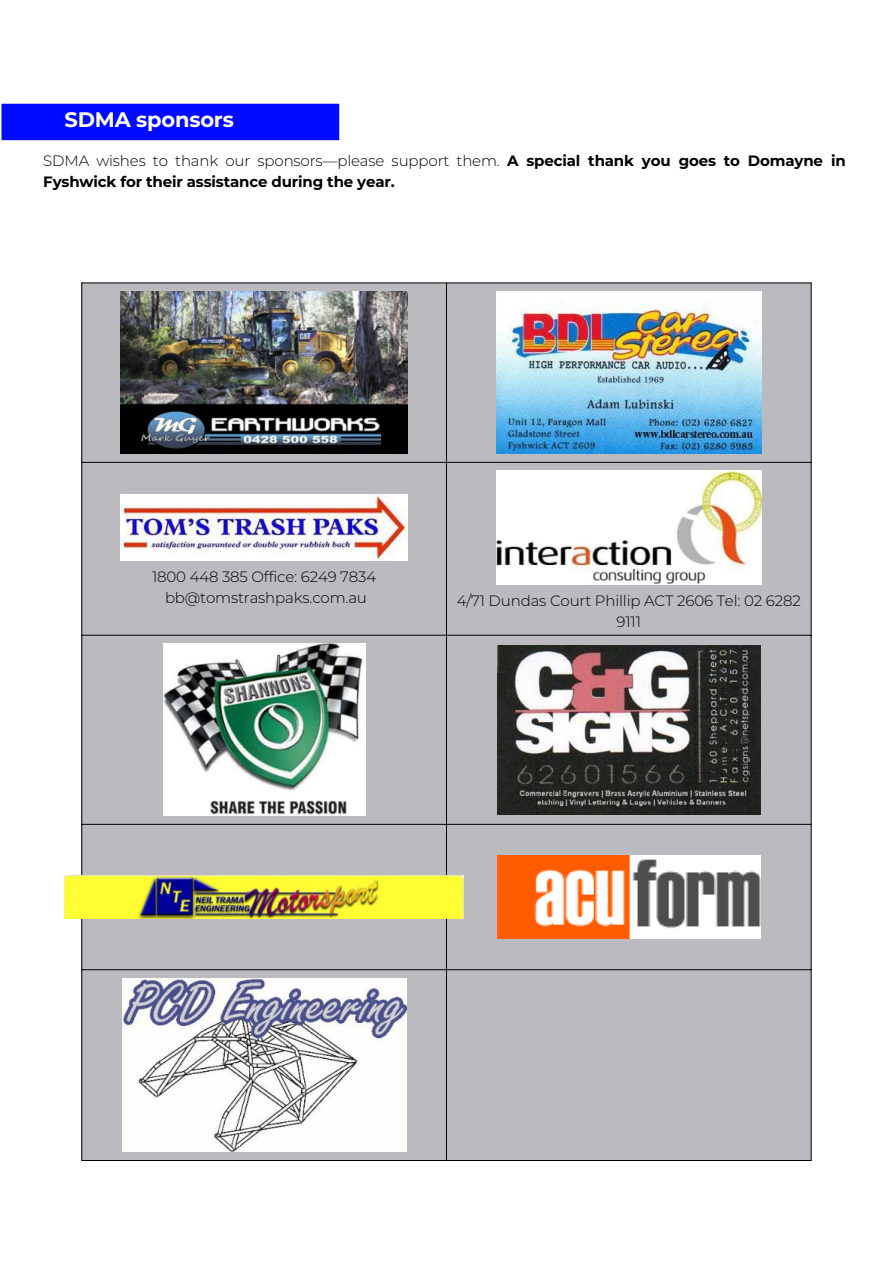
<style>
.page{position:relative;width:893px;height:1263px;background:#fff}
.page>*{position:absolute;margin:0;border:0;box-sizing:border-box;transform-origin:0 0}
.t1{font:700 21px "Montserrat";letter-spacing:-.01em;color:#fff}
.t2{font:700 15px/21px "Montserrat";letter-spacing:-.01em;color:#000}
.t3{font:300 15px/21px "Montserrat";letter-spacing:-.01em;color:#000;text-align:center}
.s1{font-weight:300}
</style>
<div class="page">
<div style="left:0;top:102px;width:341px;height:40px;background:#000bff;border:2px solid #fff"></div>
<div style="left:82px;top:283px;width:729px;height:877px;background:#bababf"></div>
<hr style="left:81px;top:282px;width:1px;height:879px;background:#000">
<hr style="left:811px;top:282px;width:1px;height:879px;background:#000">
<hr style="left:446px;top:283px;width:1px;height:877px;background:#000">
<hr style="left:82px;top:282px;width:729px;height:1px;background:#000">
<hr style="left:82px;top:462px;width:729px;height:1px;background:#000">
<hr style="left:82px;top:635px;width:729px;height:1px;background:#000">
<hr style="left:82px;top:824px;width:729px;height:1px;background:#000">
<hr style="left:82px;top:969px;width:729px;height:1px;background:#000">
<hr style="left:82px;top:1160px;width:729px;height:1px;background:#000">
<img style="left:120px;top:291px;width:288px;height:163px">
<img style="left:496px;top:291px;width:266px;height:163px">
<img style="left:120px;top:495px;width:288px;height:66px">
<img style="left:496px;top:471px;width:266px;height:114px">
<img style="left:163px;top:644px;width:202px;height:172px">
<img style="left:498px;top:645px;width:262px;height:169px">
<img style="left:498px;top:856px;width:262px;height:82px">
<img style="left:122px;top:978px;width:284px;height:174px">
<img style="left:65px;top:875px;width:398px;height:43px">
<h1 class="t1" style="left:65px;top:106px;width:171px">SDMA sponsors</h1>
<p class="t2" style="left:43px;top:150px;width:804px"><span class="s1">SDMA wishes to thank our sponsors—please support them.</span> A special thank you goes to Domayne in<br>Fyshwick for their assistance during the year.</p>
<p class="t3" style="left:152px;top:566px;width:226px">1800 448 385 Office: 6249 7834 bb@tomstrashpaks.com.au</p>
<p class="t3" style="left:457px;top:590px;width:345px">4/71 Dundas Court Phillip ACT 2606 Tel: 02 6282<br>9111</p>
</div>
